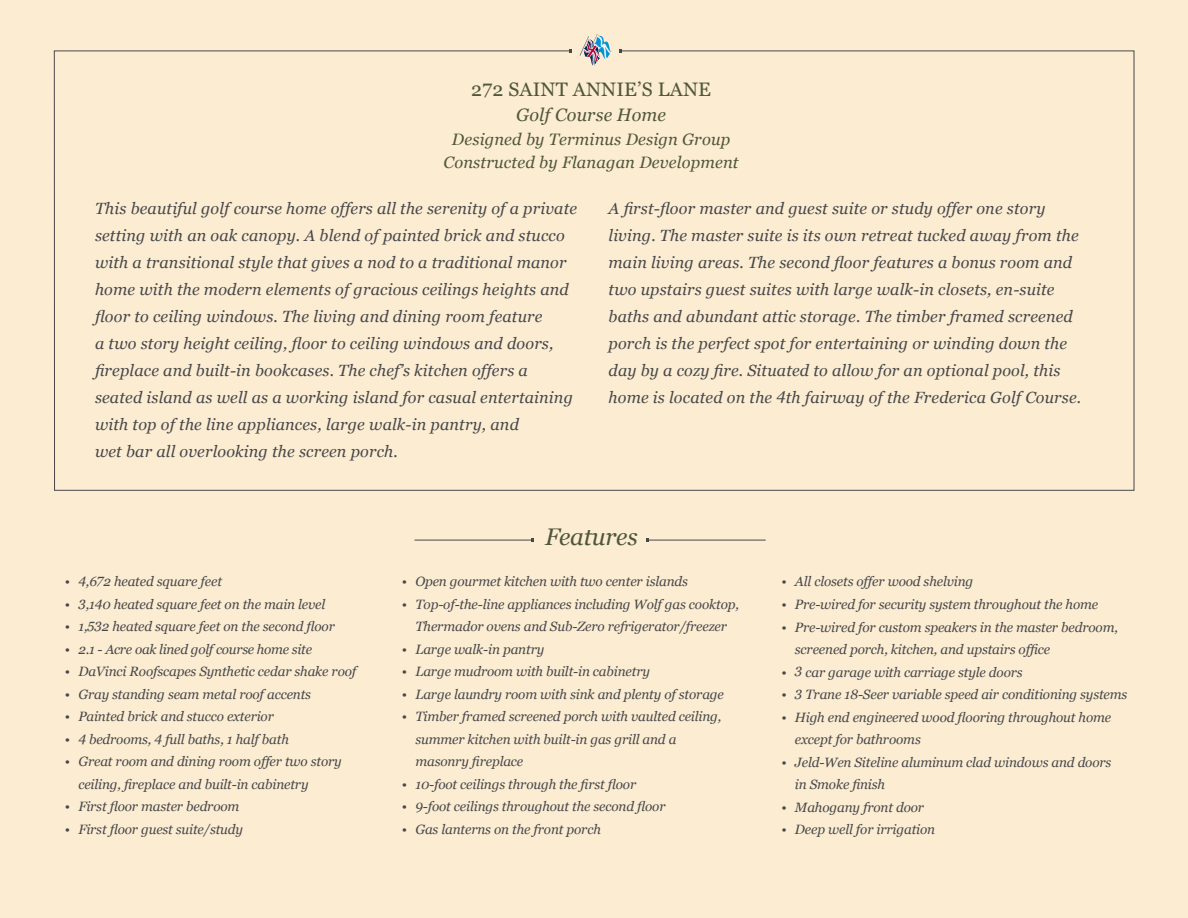
<style>
.page{position:relative;width:1188px;height:918px;background:#fbecd2}
.page>*{position:absolute;margin:0;border:0;box-sizing:border-box;transform-origin:0 0}
.t1{font:italic 24px "Georgia";letter-spacing:-.01em;color:#50563b}
.t2{font:19.5px "Georgia";letter-spacing:.01em;color:#50563b}
.t3{font:italic 18px "Georgia";letter-spacing:.01em;color:#50563b}
.t4{font:italic 16.5px/22.5px "Georgia";letter-spacing:.01em;color:#50563b;text-align:center}
.t5{font:italic 16.2px/27px "Georgia";letter-spacing:.01em;color:#48484a}
.t6{font:italic 13.5px/22.5px "Georgia";letter-spacing:-.01em;color:#48484a}
</style>
<div class="page">
<svg style="left:54px;top:50px;width:1081px;height:441px"></svg>
<svg style="left:580px;top:34px;width:32px;height:32px"></svg>
<hr style="left:415px;top:540px;width:118px;height:1px;background:#48484a">
<hr style="left:648px;top:540px;width:118px;height:1px;background:#48484a">
<h2 class="t2" style="left:471px;top:78px;width:241px">272 SAINT ANNIE’S LANE</h2>
<h3 class="t3" style="left:516px;top:105px;width:151px">Golf Course Home</h3>
<p class="t4" style="left:444px;top:128px;width:297px">Designed by Terminus Design Group<br>Constructed by Flanagan Development</p>
<p class="t5" style="left:95px;top:195px;width:484px">This beautiful golf course home offers all the serenity of a private setting with an oak canopy. A blend of painted brick and stucco with a transitional style that gives a nod to a traditional manor home with the modern elements of gracious ceilings heights and floor to ceiling windows. The living and dining room feature<br>a two story height ceiling, floor to ceiling windows and doors, fireplace and built-in bookcases. The chef’s kitchen offers a seated island as well as a working island for casual entertaining with top of the line appliances, large walk-in pantry, and<br>wet bar all overlooking the screen porch.</p>
<p class="t5" style="left:609px;top:195px;width:474px">A first-floor master and guest suite or study offer one story living. The master suite is its own retreat tucked away from the main living areas. The second floor features a bonus room and two upstairs guest suites with large walk-in closets, en-suite baths and abundant attic storage. The timber framed screened porch is the perfect spot for entertaining or winding down the day by a cozy fire. Situated to allow for an optional pool, this home is located on the 4th fairway of the Frederica Golf Course.</p>
<p class="t6" style="left:65px;top:570px;width:159px">• 4,672 heated square feet</p>
<p class="t6" style="left:65px;top:593px;width:262px">• 3,140 heated square feet on the main level</p>
<p class="t6" style="left:65px;top:615px;width:271px">• 1,532 heated square feet on the second floor</p>
<p class="t6" style="left:65px;top:638px;width:249px">• 2.1 - Acre oak lined golf course home site</p>
<p class="t6" style="left:65px;top:660px;width:293px">• DaVinci Roofscapes Synthetic cedar shake roof</p>
<p class="t6" style="left:65px;top:683px;width:248px">• Gray standing seam metal roof accents</p>
<p class="t6" style="left:65px;top:705px;width:211px">• Painted brick and stucco exterior</p>
<p class="t6" style="left:65px;top:728px;width:226px">• 4 bedrooms, 4 full baths, 1 half bath</p>
<p class="t6" style="left:78px;top:750px;width:265px;text-indent:-13px">• Great room and dining room offer two story ceiling, fireplace and built-in cabinetry</p>
<p class="t6" style="left:65px;top:795px;width:176px">• First floor master bedroom</p>
<p class="t6" style="left:65px;top:818px;width:180px">• First floor guest suite/study</p>
<h1 class="t1" style="left:545px;top:523px;width:94px">Features</h1>
<p class="t6" style="left:402px;top:570px;width:288px">• Open gourmet kitchen with two center islands</p>
<p class="t6" style="left:402px;top:593px;width:339px;text-align:center">• Top-of-the-line appliances including Wolf gas cooktop,<br>Thermador ovens and Sub-Zero refrigerator/freezer</p>
<p class="t6" style="left:402px;top:638px;width:144px">• Large walk-in pantry</p>
<p class="t6" style="left:402px;top:660px;width:250px">• Large mudroom with built-in cabinetry</p>
<p class="t6" style="left:402px;top:683px;width:324px">• Large laundry room with sink and plenty of storage</p>
<p class="t6" style="left:415px;top:706px;width:308px;text-indent:-14px">• Timber framed screened porch with vaulted ceiling, summer kitchen with built-in gas grill and a masonry fireplace</p>
<p class="t6" style="left:402px;top:773px;width:236px">• 10-foot ceilings through the first floor</p>
<p class="t6" style="left:402px;top:796px;width:265px">• 9-foot ceilings throughout the second floor</p>
<p class="t6" style="left:402px;top:818px;width:201px">• Gas lanterns on the front porch</p>
<p class="t6" style="left:781px;top:571px;width:193px">• All closets offer wood shelving</p>
<p class="t6" style="left:781px;top:593px;width:318px">• Pre-wired for security system throughout the home</p>
<p class="t6" style="left:795px;top:616px;width:325px;text-indent:-13px">• Pre-wired for custom speakers in the master bedroom, screened porch, kitchen, and upstairs office</p>
<p class="t6" style="left:781px;top:661px;width:243px">• 3 car garage with carriage style doors</p>
<p class="t6" style="left:781px;top:683px;width:347px">• 3 Trane 18-Seer variable speed air conditioning systems</p>
<p class="t6" style="left:795px;top:706px;width:318px;text-indent:-14px">• High end engineered wood flooring throughout home except for bathrooms</p>
<p class="t6" style="left:795px;top:751px;width:318px;text-indent:-14px">• Jeld-Wen Siteline aluminum clad windows and doors in Smoke finish</p>
<p class="t6" style="left:781px;top:796px;width:144px">• Mahogany front door</p>
<p class="t6" style="left:781px;top:818px;width:155px">• Deep well for irrigation</p>
</div>
